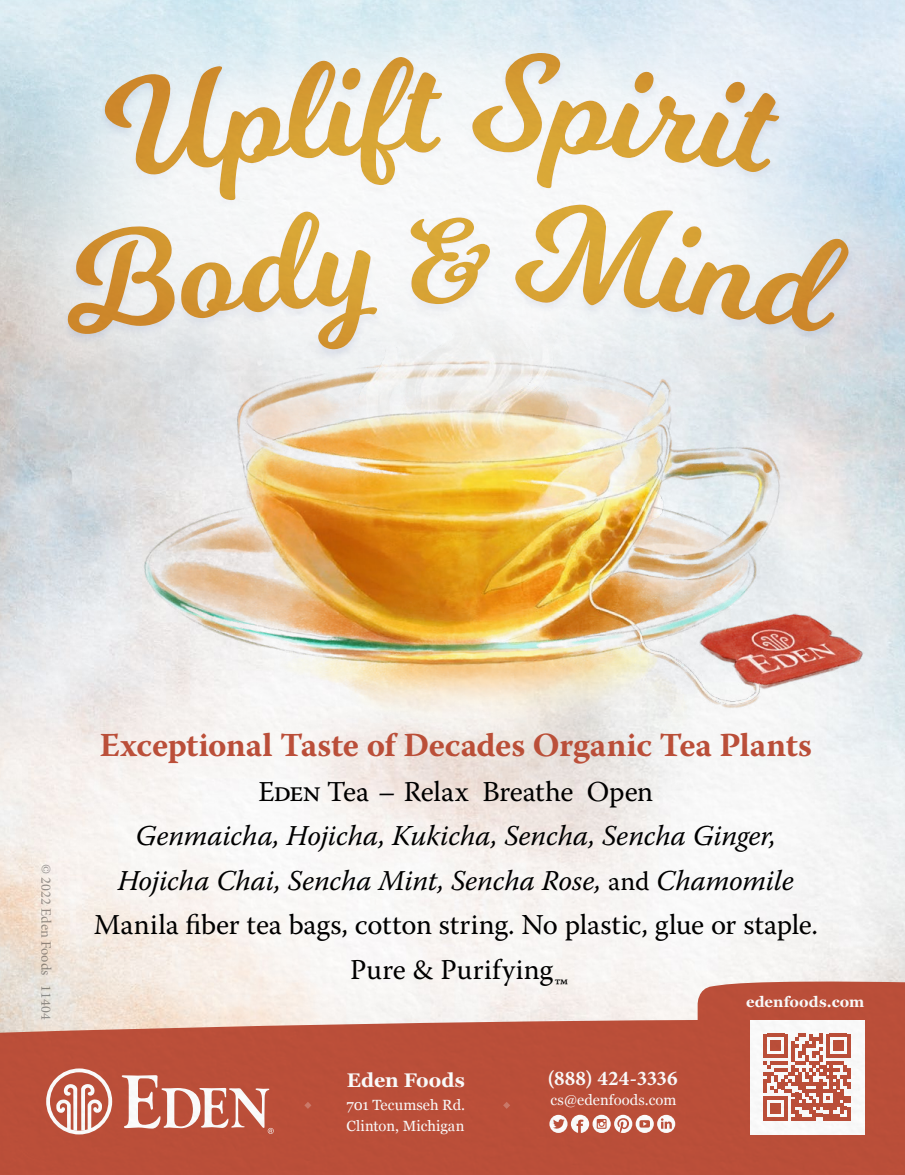
<style>
.page{position:relative;width:905px;height:1175px;background:#fff}
.page>*{position:absolute;margin:0;border:0;box-sizing:border-box;transform-origin:0 0}
.t1{font:700 33.45px "Warnock Pro";letter-spacing:-.005em;color:#bf513b}
.t2{font:italic 28.65px/44.5px "Warnock Pro";color:#000;text-align:center}
.t3{font:28.65px "Warnock Pro";letter-spacing:-.015em;color:#000}
.t4{font:700 21px "Minion Pro";letter-spacing:.01em;color:#fff}
.t5{font:700 19.65px "Georgia";color:#fff}
.t6{font:700 15px "Georgia";letter-spacing:.01em;color:#fff}
.t7{font:14.7px "Georgia";letter-spacing:.005em;color:#fff}
.t8{font:14.4px "Minion Pro";color:#575757}
.s1{font-style:normal;font-size:26.7px}
.s2{font-style:normal}
</style>
<div class="page">
<div style="left:0;top:1019px;width:904px;height:155px;background:#ba4e39"></div>
<svg style="left:122px;top:1074px;width:152px;height:59px"></svg>
<svg style="left:46px;top:1068px;width:66px;height:66px"></svg>
<img style="left:114px;top:483px;width:787px;height:283px">
<svg style="left:0;top:0;width:904px;height:483px;background:#dddfd8"></svg>
<svg style="left:47px;top:24px;width:838px;height:361px"></svg>
<div style="left:749px;top:1019px;width:115px;height:115px;background:#fff"></div>
<svg style="left:697px;top:979px;width:207px;height:141px"></svg>
<svg style="left:549px;top:1114px;width:126px;height:19px"></svg>
<svg style="left:304px;top:1101px;width:7px;height:7px"></svg>
<svg style="left:503px;top:1101px;width:7px;height:7px"></svg>
<svg style="left:101px;top:57px;width:342px;height:144px"></svg>
<svg style="left:472px;top:52px;width:310px;height:139px"></svg>
<svg style="left:56px;top:211px;width:323px;height:139px"></svg>
<div style="left:410px;top:217px;width:80px;height:87px;background:#f4f5f7"></div>
<svg style="left:514px;top:201px;width:336px;height:134px"></svg>
<p class="t8" style="left:56px;top:863px;width:158px;rotate:90deg">© 2022 Eden Foods 11404</p>
<p class="t1" style="left:100px;top:724px;width:713px">Exceptional Taste of Decades Organic Tea Plants</p>
<p class="t3" style="left:258px;top:774px;width:396px">Eden Tea – Relax Breathe Open</p>
<p class="t2" style="left:94px;top:813px;width:725px">Genmaicha, Hojicha, Kukicha, Sencha, Sencha Ginger, Hojicha Chai, Sencha Mint, Sencha Rose, <span class="s1">and</span> Chamomile <span class="s2">Manila fiber tea bags, cotton string. No plastic, glue or staple.<br>Pure &amp; Purifying</span></p>
<p class="t3" style="left:554px;top:971px;width:15px">™</p>
<p class="t5" style="left:347px;top:1065px;width:119px">Eden Foods</p>
<p class="t7" style="left:346px;top:1094px;width:120px">701 Tecumseh Rd.</p>
<p class="t7" style="left:346px;top:1115px;width:119px">Clinton, Michigan</p>
<p class="t4" style="left:547px;top:1063px;width:131px">(888) 424-3336</p>
<p class="t7" style="left:550px;top:1089px;width:127px">cs@edenfoods.com</p>
<p class="t6" style="left:746px;top:990px;width:120px">edenfoods.com</p>
</div>
